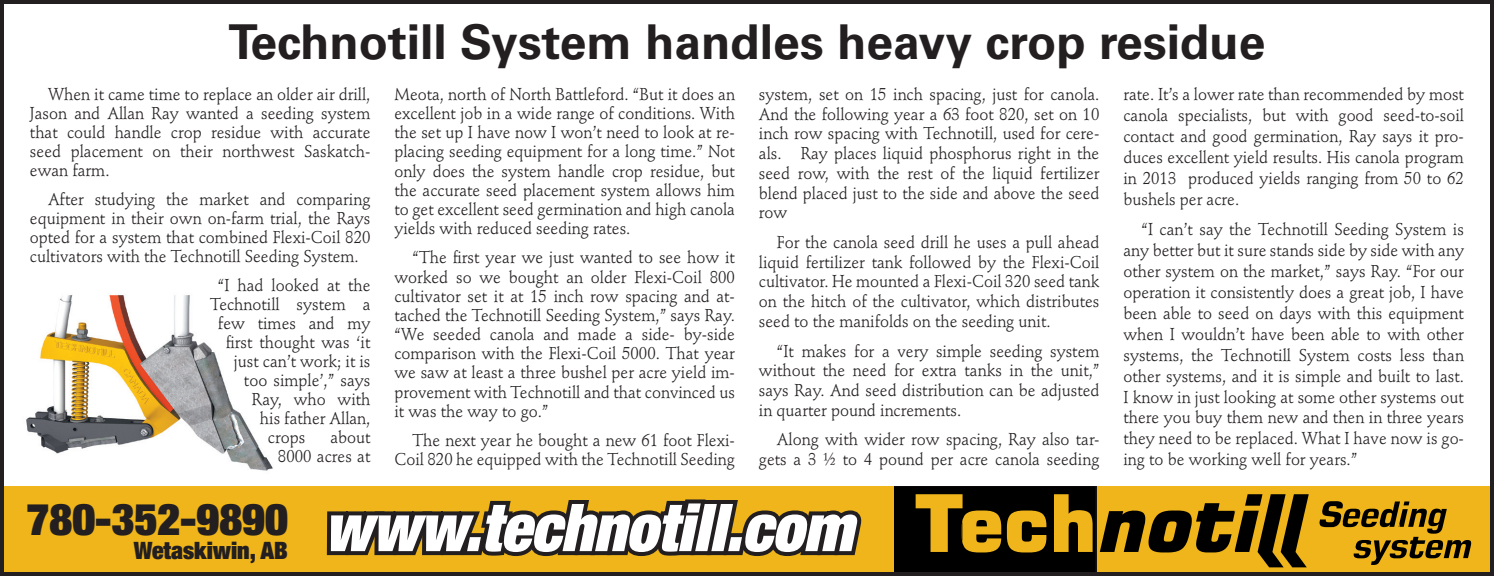
<style>
.page{position:relative;width:1494px;height:576px;background:#fff}
.page>*{position:absolute;margin:0;border:0;box-sizing:border-box;transform-origin:0 0}
.t1{font:italic 900 condensed 66px "Helvetica Neue LT Std";color:#fff;scale:.95 1}
.t2{font:700 48px "Univers LT Std";color:#231f20}
.t3{font:900 condensed 44px "Helvetica Neue LT Std";color:#231f20}
.t4{font:900 condensed 24px "Helvetica Neue LT Std";color:#231f20}
.t5{font:17px/19.2px "Stempel Schneidler Std";color:#231f20;text-align:justify;scale:.95 1}
</style>
<div class="page">
<div style="left:0;top:486px;width:912px;height:90px;background:#efb51b"></div>
<div style="left:0;top:0;width:1494px;height:576px;border:4px solid #231f20"></div>
<svg style="left:326px;top:499px;width:536px;height:57px"></svg>
<div style="left:1096px;top:486px;width:394px;height:86px;background:#efb51b"></div>
<svg style="left:894px;top:486px;width:415px;height:86px"></svg>
<svg style="left:1319px;top:501px;width:152px;height:64px"></svg>
<img style="left:26px;top:295px;width:247px;height:176px">
<h2 class="t2" style="left:228px;top:14px;width:1039px">Technotill System handles heavy crop residue</h2>
<p class="t5" style="left:30px;top:85px;width:360px;text-indent:18px">When it came time to replace an older air drill, Jason and Allan Ray wanted a seeding system that could handle crop residue with accurate seed placement on their northwest Saskatch&shy;ewan farm.</p>
<p class="t5" style="left:30px;top:190px;width:360px;text-indent:18px">After studying the market and comparing equipment in their own on-farm trial, the Rays opted for a system that combined Flexi-Coil 820 cultivators with the Technotill Seeding System.</p>
<p class="t5" style="left:218px;top:276px;width:162px">“I had looked at the</p>
<p class="t5" style="left:210px;top:295px;width:170px">Technotill system a</p>
<p class="t5" style="left:218px;top:314px;width:162px">few times and my</p>
<p class="t5" style="left:226px;top:333px;width:154px">first thought was ‘it</p>
<p class="t5" style="left:234px;top:352px;width:145px">just can’t work; it is</p>
<p class="t5" style="left:244px;top:371px;width:135px">too simple’,” says</p>
<p class="t5" style="left:252px;top:390px;width:126px">Ray, who with</p>
<p class="t5" style="left:260px;top:409px;width:118px">his father Allan,</p>
<p class="t5" style="left:268px;top:428px;width:41px">crops</p>
<p class="t5" style="left:394px;top:85px;width:360px">Meota, north of North Battleford. “But it does an excellent job in a wide range of conditions. With the set up I have now I won’t need to look at re&shy;placing seeding equipment for a long time.” Not only does the system handle crop residue, but the accurate seed placement system allows him to get excellent seed germination and high canola yields with reduced seeding rates.</p>
<p class="t5" style="left:394px;top:248px;width:360px;text-indent:18px">“The first year we just wanted to see how it worked so we bought an older Flexi-Coil 800 cultivator set it at 15 inch row spacing and at&shy;tached the Technotill Seeding System,” says Ray. “We seeded canola and made a side- by-side comparison with the Flexi-Coil 5000. That year we saw at least a three bushel per acre yield im&shy;provement with Technotill and that convinced us it was the way to go.”</p>
<p class="t5" style="left:394px;top:431px;width:360px;text-align:right">The next year he bought a new 61 foot Flexi-<br>Coil 820 he equipped with the Technotill Seeding</p>
<p class="t5" style="left:759px;top:85px;width:360px;line-height:19.8px">system, set on 15 inch spacing, just for canola.<br>And the following year a 63 foot 820, set on 10 inch row spacing with Technotill, used for cere&shy;als. Ray places liquid phosphorus right in the seed row, with the rest of the liquid fertilizer blend placed just to the side and above the seed row</p>
<p class="t5" style="left:759px;top:233px;width:360px;line-height:19.8px;text-indent:18px">For the canola seed drill he uses a pull ahead liquid fertilizer tank followed by the Flexi-Coil cultivator. He mounted a Flexi-Coil 320 seed tank on the hitch of the cultivator, which distributes seed to the manifolds on the seeding unit.</p>
<p class="t5" style="left:759px;top:341px;width:360px;line-height:19.8px;text-indent:18px">“It makes for a very simple seeding system without the need for extra tanks in the unit,” says Ray. And seed distribution can be adjusted in quarter pound increments.</p>
<p class="t5" style="left:759px;top:430px;width:360px;line-height:19.8px;text-align:right">Along with wider row spacing, Ray also tar&shy;gets a 3 ½ to 4 pound per acre canola seeding</p>
<p class="t5" style="left:1123px;top:84px;width:360px;line-height:20.8px">rate. It’s a lower rate than recommended by most canola specialists, but with good seed-to-soil contact and good germination, Ray says it pro&shy;duces excellent yield results. His canola program in 2013 produced yields ranging from 50 to 62 bushels per acre.</p>
<p class="t5" style="left:1123px;top:219px;width:360px;line-height:20.8px;text-indent:18px">“I can’t say the Technotill Seeding System is any better but it sure stands side by side with any other system on the market,” says Ray. “For our operation it consistently does a great job, I have been able to seed on days with this equipment when I wouldn’t have been able to with other systems, the Technotill System costs less than other systems, and it is simple and built to last.<br>I know in just looking at some other systems out there you buy them new and then in three years they need to be replaced. What I have now is go&shy;ing to be working well for years.”</p>
<p class="t5" style="left:278px;top:428px;width:99px;text-align:right">about<br>8000 acres at</p>
<h3 class="t3" style="left:27px;top:492px;width:263px">780-352-9890</h3>
<h3 class="t4" style="left:134px;top:536px;width:156px">Wetaskiwin, AB</h3>
<h1 class="t1" style="left:324px;top:485px;width:559px">www.technotill.com</h1>
</div>
